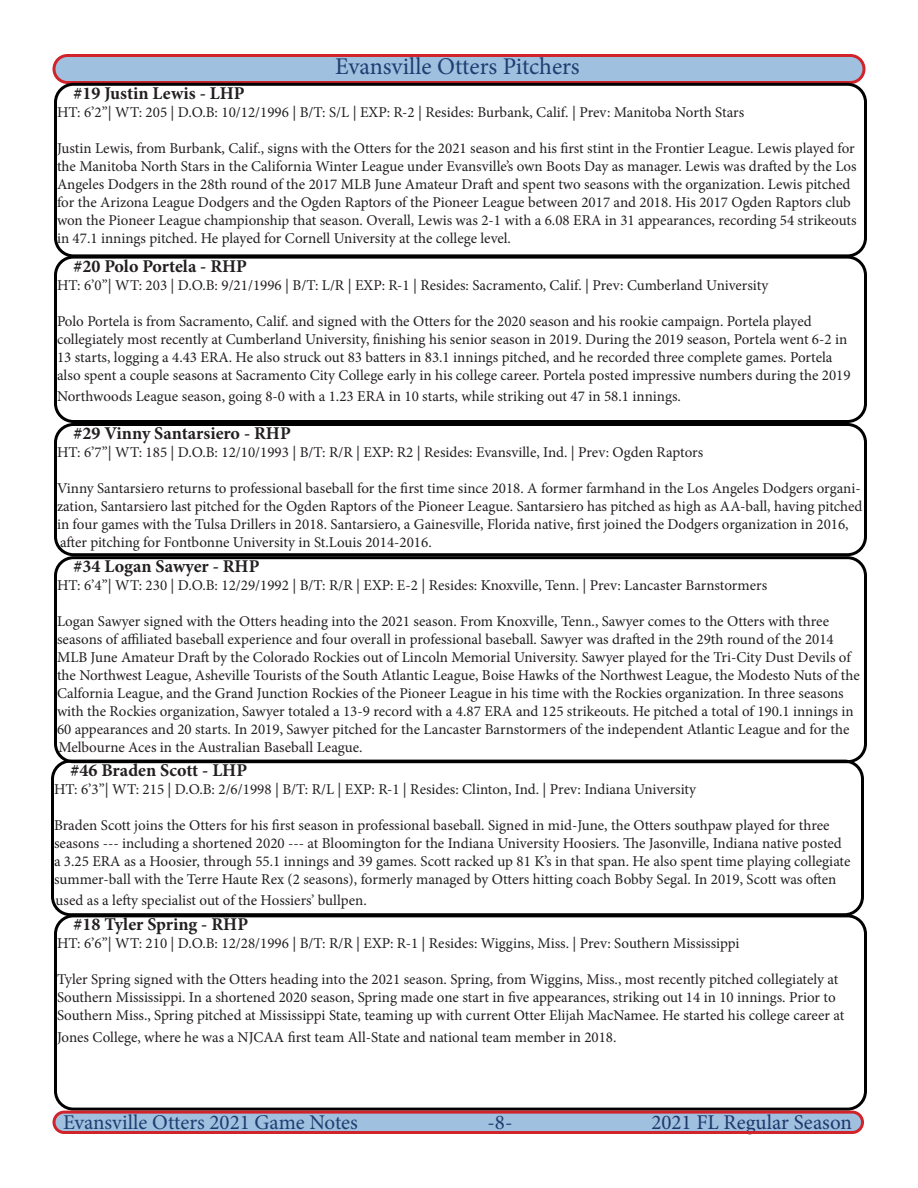
<style>
.page{position:relative;width:918px;height:1188px;background:#fff}
.page>*{position:absolute;margin:0;border:0;box-sizing:border-box;transform-origin:0 0}
.t1{font:24px "Minion Pro";letter-spacing:-.005em;color:#1e3e71}
.t2{font:21px "Minion Pro";color:#1e3e71}
.t3{font:21px "Minion Pro";color:#20366c}
.t4{font:700 18px "Minion Pro";color:#231f20}
.t5{font:15px/18px "Minion Pro";color:#231f20}
</style>
<div class="page">
<div style="left:54px;top:56px;width:810px;height:26px;background:#9fc0de;border-radius:14px"></div>
<div style="left:52px;top:54px;width:814px;height:30px;border:3px solid #d1232a;border-radius:14px"></div>
<div style="left:54px;top:256px;width:813px;height:167px;border:3px solid #000;border-radius:18px"></div>
<div style="left:54px;top:556px;width:813px;height:207px;border:3px solid #000;border-radius:18px"></div>
<div style="left:54px;top:914px;width:813px;height:197px;border:3px solid #000;border-radius:18px"></div>
<div style="left:54px;top:1112px;width:809px;height:21px;background:#9fc0de;border-radius:10px"></div>
<div style="left:52px;top:1111px;width:812px;height:23px;border:3px solid #d1232a;border-radius:10px"></div>
<div style="left:54px;top:423px;width:813px;height:133px;border:3px solid #000;border-radius:18px"></div>
<div style="left:54px;top:83px;width:813px;height:174px;border:3px solid #000;border-radius:18px"></div>
<div style="left:51px;top:760px;width:813px;height:156px;border:3px solid #000;border-radius:18px"></div>
<p class="t1" style="left:335px;top:51px;width:246px">Evansville Otters Pitchers</p>
<p class="t4" style="left:74px;top:80px;width:173px">#19 Justin Lewis - LHP</p>
<p class="t5" style="left:57px;top:103px;width:689px">HT: 6’2”| WT: 205 | D.O.B: 10/12/1996 | B/T: S/L | EXP: R-2 | Resides: Burbank, Calif. | Prev: Manitoba North Stars</p>
<p class="t5" style="left:57px;top:139px;width:801px">Justin Lewis, from Burbank, Calif., signs with the Otters for the 2021 season and his first stint in the Frontier League. Lewis played for the Manitoba North Stars in the California Winter League under Evansville’s own Boots Day as manager. Lewis was drafted by the Los Angeles Dodgers in the 28th round of the 2017 MLB June Amateur Draft and spent two seasons with the organization. Lewis pitched for the Arizona League Dodgers and the Ogden Raptors of the Pioneer League between 2017 and 2018. His 2017 Ogden Raptors club won the Pioneer League championship that season. Overall, Lewis was 2-1 with a 6.08 ERA in 31 appearances, recording 54 strikeouts in 47.1 innings pitched. He played for Cornell University at the college level.</p>
<p class="t4" style="left:74px;top:253px;width:175px">#20 Polo Portela - RHP</p>
<p class="t5" style="left:57px;top:276px;width:713px">HT: 6’0”| WT: 203 | D.O.B: 9/21/1996 | B/T: L/R | EXP: R-1 | Resides: Sacramento, Calif. | Prev: Cumberland University</p>
<p class="t5" style="left:57px;top:312px;width:795px">Polo Portela is from Sacramento, Calif. and signed with the Otters for the 2020 season and his rookie campaign. Portela played collegiately most recently at Cumberland University, finishing his senior season in 2019. During the 2019 season, Portela went 6-2 in 13 starts, logging a 4.43 ERA. He also struck out 83 batters in 83.1 innings pitched, and he recorded three complete games. Portela also spent a couple seasons at Sacramento City College early in his college career. Portela posted impressive numbers during the 2019</p>
<p class="t5" style="left:57px;top:388px;width:625px">Northwoods League season, going 8-0 with a 1.23 ERA in 10 starts, while striking out 47 in 58.1 innings.</p>
<p class="t4" style="left:74px;top:421px;width:219px">#29 Vinny Santarsiero - RHP</p>
<p class="t5" style="left:57px;top:443px;width:648px">HT: 6’7”| WT: 185 | D.O.B: 12/10/1993 | B/T: R/R | EXP: R2 | Resides: Evansville, Ind. | Prev: Ogden Raptors</p>
<p class="t5" style="left:57px;top:479px;width:807px">Vinny Santarsiero returns to professional baseball for the first time since 2018. A former farmhand in the Los Angeles Dodgers organi&shy;zation, Santarsiero last pitched for the Ogden Raptors of the Pioneer League. Santarsiero has pitched as high as AA-ball, having pitched in four games with the Tulsa Drillers in 2018. Santarsiero, a Gainesville, Florida native, first joined the Dodgers organization in 2016, after pitching for Fontbonne University in St.Louis 2014-2016.</p>
<p class="t4" style="left:74px;top:554px;width:188px">#34 Logan Sawyer - RHP</p>
<p class="t5" style="left:57px;top:577px;width:712px">HT: 6’4”| WT: 230 | D.O.B: 12/29/1992 | B/T: R/R | EXP: E-2 | Resides: Knoxville, Tenn. | Prev: Lancaster Barnstormers</p>
<p class="t5" style="left:57px;top:613px;width:804px">Logan Sawyer signed with the Otters heading into the 2021 season. From Knoxville, Tenn., Sawyer comes to the Otters with three seasons of affiliated baseball experience and four overall in professional baseball. Sawyer was drafted in the 29th round of the 2014<br>MLB June Amateur Draft by the Colorado Rockies out of Lincoln Memorial University. Sawyer played for the Tri-City Dust Devils of the Northwest League, Asheville Tourists of the South Atlantic League, Boise Hawks of the Northwest League, the Modesto Nuts of the Calfornia League, and the Grand Junction Rockies of the Pioneer League in his time with the Rockies organization. In three seasons with the Rockies organization, Sawyer totaled a 13-9 record with a 4.87 ERA and 125 strikeouts. He pitched a total of 190.1 innings in 60 appearances and 20 starts. In 2019, Sawyer pitched for the Lancaster Barnstormers of the independent Atlantic League and for the Melbourne Aces in the Australian Baseball League.</p>
<p class="t4" style="left:70px;top:757px;width:178px">#46 Braden Scott - LHP</p>
<p class="t5" style="left:54px;top:780px;width:644px">HT: 6’3”| WT: 215 | D.O.B: 2/6/1998 | B/T: R/L | EXP: R-1 | Resides: Clinton, Ind. | Prev: Indiana University</p>
<p class="t5" style="left:54px;top:816px;width:798px">Braden Scott joins the Otters for his first season in professional baseball. Signed in mid-June, the Otters southpaw played for three seasons --- including a shortened 2020 --- at Bloomington for the Indiana University Hoosiers. The Jasonville, Indiana native posted a 3.25 ERA as a Hoosier, through 55.1 innings and 39 games. Scott racked up 81 K’s in that span. He also spent time playing collegiate summer-ball with the Terre Haute Rex (2 seasons), formerly managed by Otters hitting coach Bobby Segal. In 2019, Scott was often</p>
<p class="t5" style="left:56px;top:892px;width:313px">used as a lefty specialist out of the Hossiers’ bullpen.</p>
<p class="t4" style="left:74px;top:912px;width:176px">#18 Tyler Spring - RHP</p>
<p class="t5" style="left:57px;top:935px;width:684px">HT: 6’6”| WT: 210 | D.O.B: 12/28/1996 | B/T: R/R | EXP: R-1 | Resides: Wiggins, Miss. | Prev: Southern Mississippi</p>
<p class="t5" style="left:57px;top:971px;width:789px">Tyler Spring signed with the Otters heading into the 2021 season. Spring, from Wiggins, Miss., most recently pitched collegiately at<br>Southern Mississippi. In a shortened 2020 season, Spring made one start in five appearances, striking out 14 in 10 innings. Prior to<br>Southern Miss., Spring pitched at Mississippi State, teaming up with current Otter Elijah MacNamee. He started his college career at</p>
<p class="t5" style="left:57px;top:1028px;width:561px">Jones College, where he was a NJCAA first team All-State and national team member in 2018.</p>
<p class="t2" style="left:63px;top:1108px;width:296px">Evansville Otters 2021 Game Notes</p>
<p class="t2" style="left:487px;top:1108px;width:27px">-8-</p>
<p class="t3" style="left:651px;top:1108px;width:202px">2021 FL Regular Season</p>
</div>
